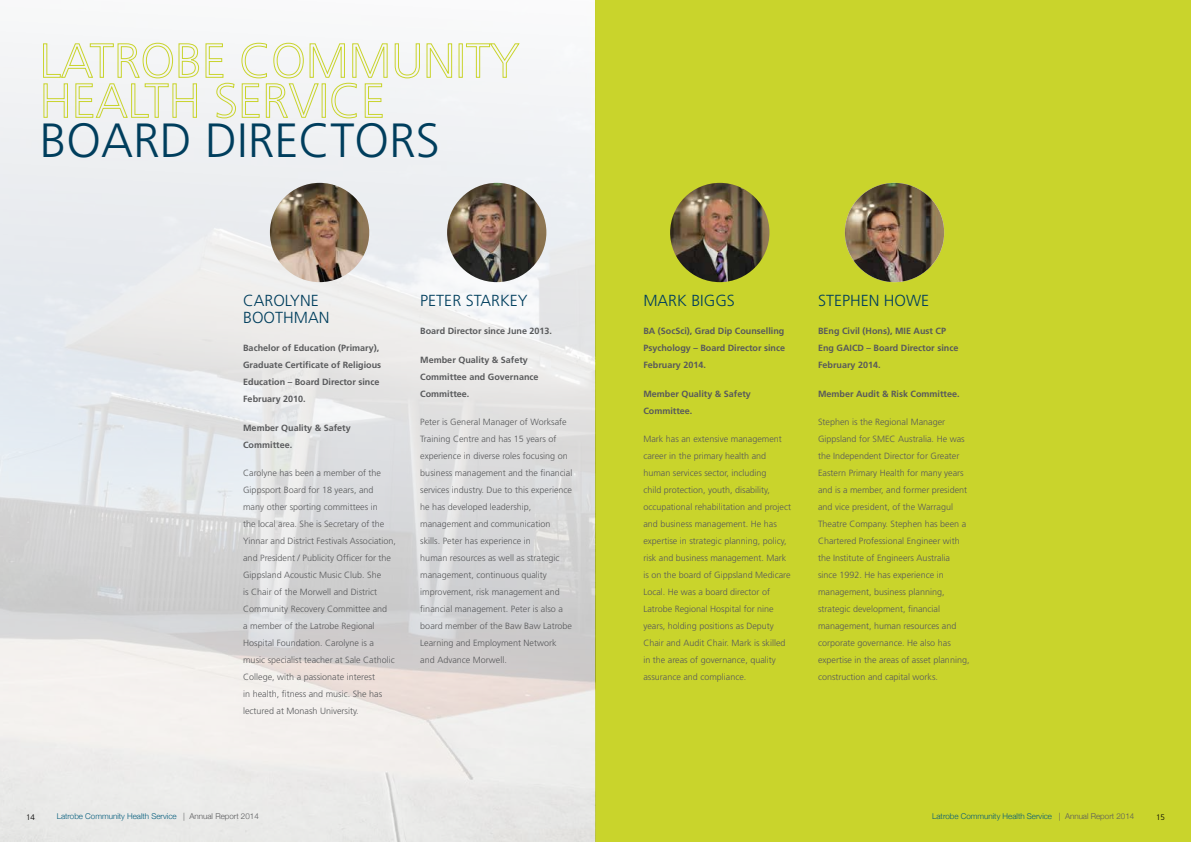
<style>
.page{position:relative;width:1191px;height:842px;background:#fff}
.page>*{position:absolute;margin:0;border:0;box-sizing:border-box;transform-origin:0 0}
.t1{font:300 48px "Frutiger";color:#003e5d}
.t2{font:300 16px/17px "Frutiger";color:#003e5d}
.t3{font:300 9px/17px "Frutiger";color:#58595b}
.t4{font:700 9px/17px "Frutiger";color:#58595b}
.t5{font:300 8px "Helvetica Neue";color:#005a7a}
.t6{font:300 8px "Frutiger";color:#000}
.s1{color:#58595b}
</style>
<div class="page">
<div style="left:595px;top:0;width:596px;height:842px;background:#c9d42c"></div>
<img style="left:0;top:42px;width:595px;height:800px">
<img style="left:270px;top:183px;width:99px;height:99px;border-radius:50px">
<img style="left:447px;top:183px;width:99px;height:99px;border-radius:50px">
<img style="left:845px;top:183px;width:99px;height:99px;border-radius:50px">
<img style="left:670px;top:183px;width:99px;height:99px;border-radius:50px">
<svg style="left:394px;top:43px;width:26px;height:36px"></svg>
<svg style="left:426px;top:43px;width:26px;height:35px"></svg>
<div style="left:458px;top:43px;width:5px;height:35px;border:1px solid #c9d42c"></div>
<svg style="left:465px;top:43px;width:55px;height:35px"></svg>
<svg style="left:43px;top:42px;width:345px;height:77px"></svg>
<h1 class="t1" style="left:40px;top:114px;width:402px">BOARD DIRECTORS</h1>
<h2 class="t2" style="left:243px;top:292px;width:88px">CAROLYNE<br>BOOTHMAN</h2>
<p class="t4" style="left:243px;top:340px;width:140px">Bachelor of Education (Primary),<br>Graduate Certificate of Religious<br>Education – Board Director since<br>February 2010.</p>
<p class="t4" style="left:243px;top:419px;width:109px">Member Quality &amp; Safety<br>Committee.</p>
<p class="t3" style="left:243px;top:464px;width:154px">Carolyne has been a member of the Gippsport Board for 18 years, and many other sporting committees in<br>the local area. She is Secretary of the Yinnar and District Festivals Association, and President / Publicity Officer for the Gippsland Acoustic Music Club. She<br>is Chair of the Morwell and District Community Recovery Committee and<br>a member of the Latrobe Regional Hospital Foundation. Carolyne is a music specialist teacher at Sale Catholic College, with a passionate interest<br>in health, fitness and music. She has lectured at Monash University.</p>
<h2 class="t2" style="left:420px;top:292px;width:109px">PETER STARKEY</h2>
<p class="t4" style="left:420px;top:323px;width:133px">Board Director since June 2013.</p>
<p class="t4" style="left:420px;top:351px;width:120px">Member Quality &amp; Safety<br>Committee and Governance<br>Committee.</p>
<p class="t3" style="left:420px;top:413px;width:154px">Peter is General Manager of Worksafe Training Centre and has 15 years of experience in diverse roles focusing on business management and the financial services industry. Due to this experience he has developed leadership, management and communication skills. Peter has experience in<br>human resources as well as strategic management, continuous quality improvement, risk management and financial management. Peter is also a board member of the Baw Baw Latrobe Learning and Employment Network and Advance Morwell.</p>
<h2 class="t2" style="left:643px;top:292px;width:93px">MARK BIGGS</h2>
<p class="t4" style="left:643px;top:323px;width:143px;text-align:justify">BA (SocSci), Grad Dip Counselling Psychology – Board Director since February 2014.</p>
<p class="t4" style="left:643px;top:385px;width:109px">Member Quality &amp; Safety<br>Committee.</p>
<p class="t3" style="left:643px;top:430px;width:149px">Mark has an extensive management career in the primary health and human services sector, including<br>child protection, youth, disability, occupational rehabilitation and project and business management. He has expertise in strategic planning, policy, risk and business management. Mark is on the board of Gippsland Medicare Local. He was a board director of Latrobe Regional Hospital for nine years, holding positions as Deputy Chair and Audit Chair. Mark is skilled in the areas of governance, quality assurance and compliance.</p>
<h2 class="t2" style="left:818px;top:292px;width:113px">STEPHEN HOWE</h2>
<p class="t4" style="left:818px;top:323px;width:142px">BEng Civil (Hons), MIE Aust CP<br>Eng GAICD – Board Director since<br>February 2014.</p>
<p class="t4" style="left:818px;top:385px;width:143px">Member Audit &amp; Risk Committee.</p>
<p class="t3" style="left:818px;top:413px;width:153px">Stephen is the Regional Manager Gippsland for SMEC Australia. He was the Independent Director for Greater Eastern Primary Health for many years and is a member, and former president and vice president, of the Warragul Theatre Company. Stephen has been a Chartered Professional Engineer with the Institute of Engineers Australia since 1992. He has experience in management, business planning, strategic development, financial management, human resources and corporate governance. He also has expertise in the areas of asset planning, construction and capital works.</p>
<p class="t6" style="left:26px;top:812px;width:10px">14</p>
<p class="t5" style="left:57px;top:810px;width:203px">Latrobe Community Health Service <span class="s1">| Annual Report 2014</span></p>
<p class="t5" style="left:932px;top:810px;width:203px">Latrobe Community Health Service <span class="s1">| Annual Report 2014</span></p>
<p class="t6" style="left:1156px;top:812px;width:10px">15</p>
</div>
